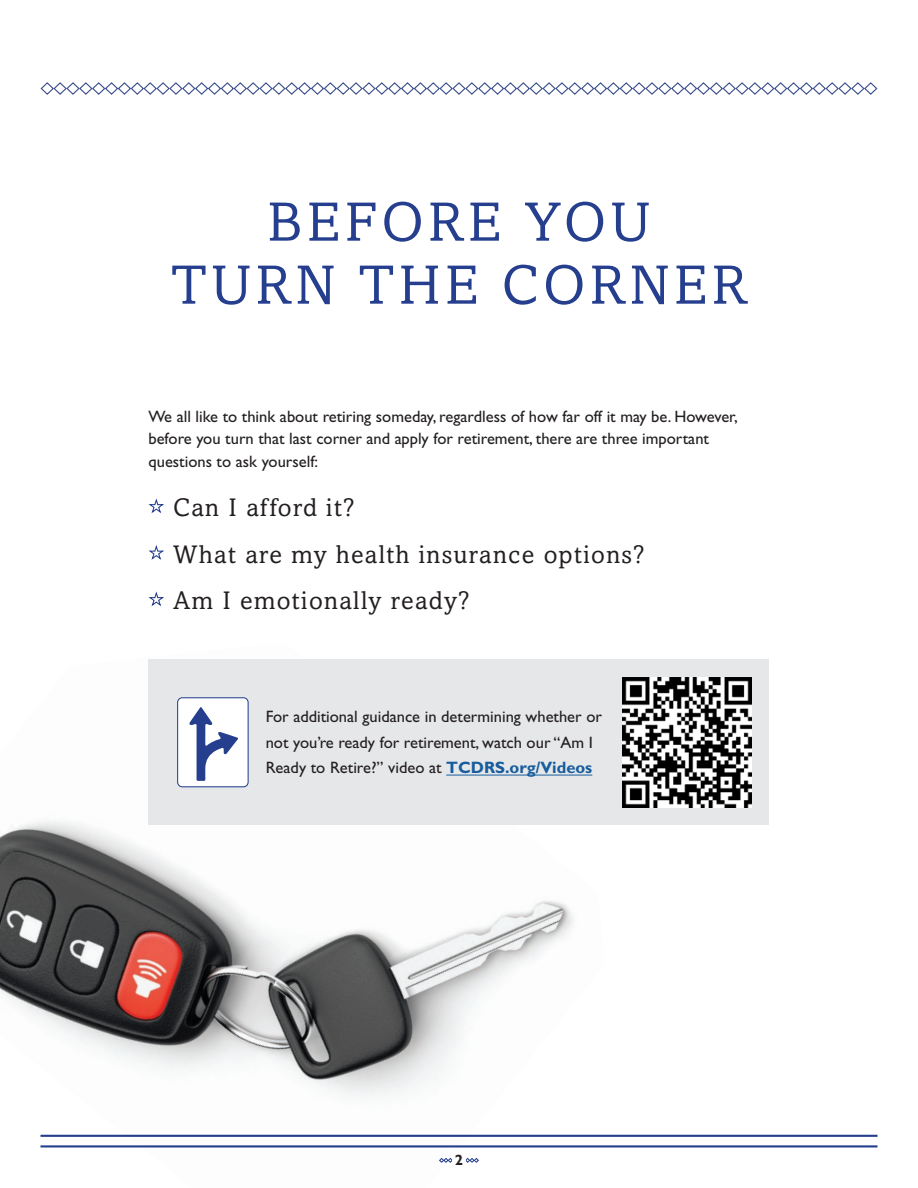
<style>
.page{position:relative;width:918px;height:1188px;background:#fff}
.page>*{position:absolute;margin:0;border:0;box-sizing:border-box;transform-origin:0 0}
.t1{font:55.5px/63px "Amasis MT Std";letter-spacing:.08em;color:#253f8e;text-align:center}
.t2{font:25.5px "Amasis MT Std";letter-spacing:.055em;color:#231f20}
.t3{font:16.5px/22.5px "Gill Sans Std";color:#231f20}
.main_headline_copy{font:700 15px "Gill Sans Std";color:#231f20}
.s1{font-weight:700;color:#175d9e}
</style>
<div class="page">
<img style="left:0;top:659px;width:605px;height:499px">
<svg style="left:40px;top:82px;width:838px;height:13px"></svg>
<svg style="left:148px;top:498px;width:16px;height:16px"></svg>
<svg style="left:148px;top:545px;width:16px;height:15px"></svg>
<svg style="left:148px;top:591px;width:16px;height:16px"></svg>
<hr style="left:40px;top:1135px;width:838px;height:2px;background:#253f8e">
<hr style="left:40px;top:1145px;width:838px;height:2px;background:#253f8e">
<div style="left:148px;top:660px;width:622px;height:165px;background:#e6e7e9"></div>
<hr style="left:446px;top:775px;width:146px;height:1px;background:#175d9e">
<div style="left:178px;top:698px;width:70px;height:89px;background:#fff;border-radius:5px"></div>
<div style="left:177px;top:697px;width:72px;height:90px;border:1px solid #253f8e;border-radius:5px"></div>
<svg style="left:189px;top:707px;width:49px;height:74px"></svg>
<svg style="left:439px;top:1158px;width:40px;height:5px"></svg>
<div style="left:452px;top:1150px;width:14px;height:20px;background:#fff"></div>
<img style="left:622px;top:677px;width:130px;height:130px">
<p class="t1" style="left:171px;top:190px;width:578px">BEFORE YOU<br>TURN THE CORNER</p>
<p class="t3" style="left:148px;top:405px;width:591px">We all like to think about retiring someday, regardless of how far off it may be. However, before you turn that last corner and apply for retirement, there are three important questions to ask yourself:</p>
<p class="t2" style="left:173px;top:493px;width:183px">Can I afford it?</p>
<p class="t2" style="left:173px;top:539px;width:473px">What are my health insurance options?</p>
<p class="t2" style="left:173px;top:586px;width:298px">Am I emotionally ready?</p>
<p class="t3" style="left:266px;top:704px;width:338px;line-height:25.5px">For additional guidance in determining whether or not you’re ready for retirement, watch our “Am I<br>Ready to Retire?” video at <span class="s1">TCDRS.org/Videos</span></p>
<p class="main_headline_copy" style="left:455px;top:1152px;width:10px">2</p>
</div>
